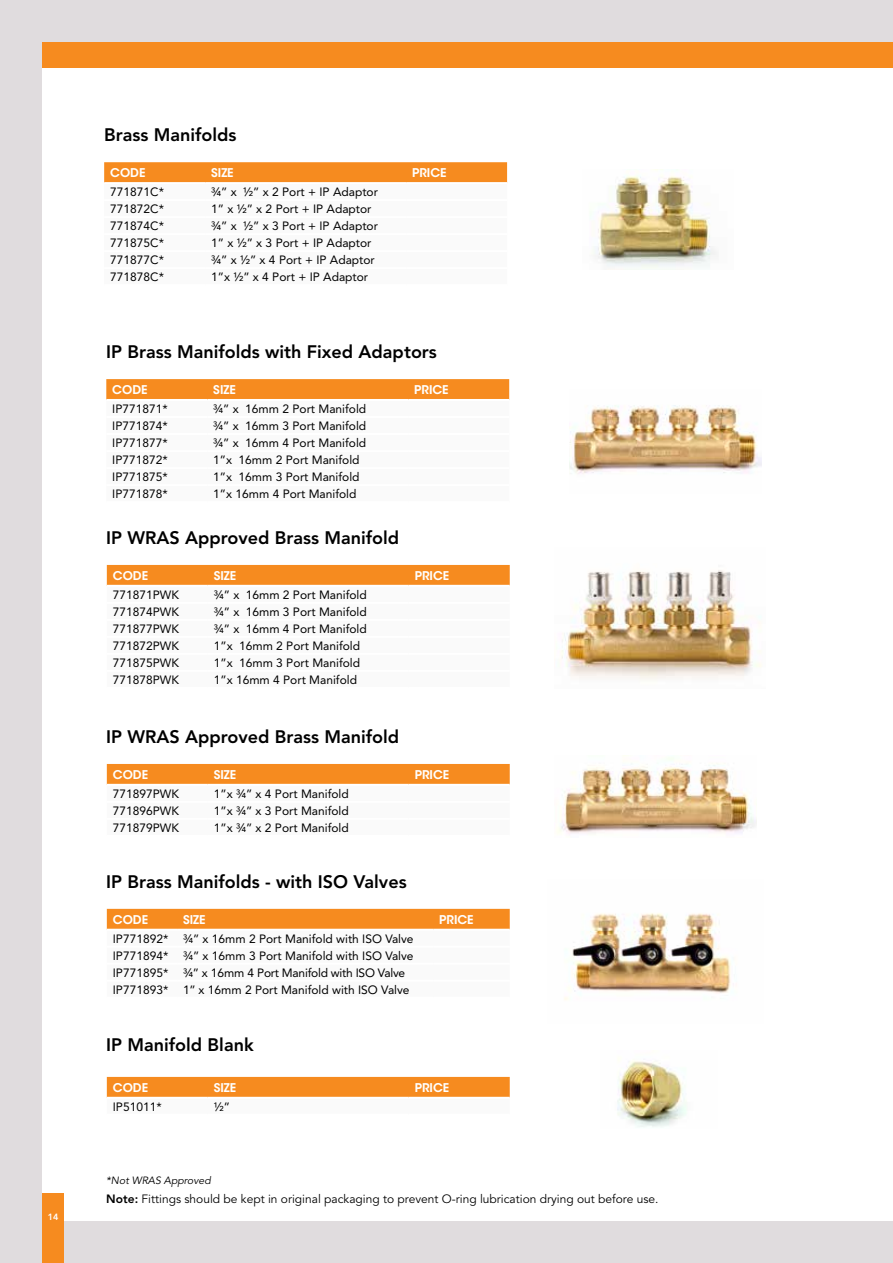
<style>
.page{position:relative;width:893px;height:1263px;background:#e0dcde}
.page>*{position:absolute;margin:0;border:0;box-sizing:border-box;transform-origin:0 0}
.t1{font:800 18px "Avenir LT Std";color:#000}
.t2{font:12px/17px "Avenir LT Std";color:#000}
.t3{font:12px "Avenir LT Std";color:#000}
.t4{font:600 12px "ITC Avant Garde Std";color:#fff}
.t5{font:10.5px "Avenir LT Std";color:#000}
.t6{font:italic 10.5px "Avenir LT Std";color:#000}
.t7{font:800 9px "Avenir LT Std";color:#fff}
.s1{font-weight:800}
</style>
<div class="page">
<div style="left:43px;top:43px;width:850px;height:1177px;background:#fff"></div>
<div style="left:43px;top:43px;width:850px;height:25px;background:#f68b1f"></div>
<div style="left:104px;top:162px;width:403px;height:20px;background:#f68b1f"></div>
<img style="left:595px;top:175px;width:122px;height:93px">
<div style="left:106px;top:379px;width:403px;height:20px;background:#f68b1f"></div>
<img style="left:570px;top:405px;width:191px;height:69px">
<div style="left:107px;top:565px;width:403px;height:20px;background:#f68b1f"></div>
<img style="left:561px;top:570px;width:200px;height:110px">
<div style="left:107px;top:764px;width:403px;height:20px;background:#f68b1f"></div>
<img style="left:557px;top:758px;width:199px;height:76px">
<div style="left:107px;top:909px;width:403px;height:20px;background:#f68b1f"></div>
<img style="left:564px;top:913px;width:167px;height:87px">
<div style="left:107px;top:1077px;width:403px;height:20px;background:#f68b1f"></div>
<img style="left:617px;top:1060px;width:70px;height:67px">
<div style="left:43px;top:1193px;width:21px;height:70px;background:#f68b1f"></div>
<p class="t7" style="left:48px;top:1212px;width:12px">14</p>
<h1 class="t1" style="left:104px;top:124px;width:134px">Brass Manifolds</h1>
<p class="t4" style="left:110px;top:165px;width:37px">CODE</p>
<p class="t4" style="left:211px;top:165px;width:24px">SIZE</p>
<p class="t4" style="left:412px;top:165px;width:36px">PRICE</p>
<p class="t2" style="left:110px;top:184px;width:55px">771871C*</p>
<p class="t2" style="left:211px;top:184px;width:168px">¾” x 1/2” x 2 Port + IP Adaptor</p>
<p class="t2" style="left:110px;top:201px;width:55px">771872C*</p>
<p class="t2" style="left:211px;top:201px;width:162px">1” x 1/2” x 2 Port + IP Adaptor</p>
<p class="t2" style="left:110px;top:218px;width:55px">771874C*</p>
<p class="t2" style="left:211px;top:218px;width:168px">¾” x 1/2” x 3 Port + IP Adaptor</p>
<p class="t2" style="left:110px;top:235px;width:55px">771875C*</p>
<p class="t2" style="left:211px;top:235px;width:162px">1” x 1/2” x 3 Port + IP Adaptor</p>
<p class="t2" style="left:110px;top:252px;width:55px">771877C*</p>
<p class="t2" style="left:211px;top:252px;width:165px">3/4” x 1/2” x 4 Port + IP Adaptor</p>
<p class="t2" style="left:110px;top:269px;width:55px">771878C*</p>
<p class="t2" style="left:211px;top:269px;width:158px">1”x 1/2” x 4 Port + IP Adaptor</p>
<h1 class="t1" style="left:106px;top:341px;width:332px">IP Brass Manifolds with Fixed Adaptors</h1>
<p class="t4" style="left:112px;top:382px;width:37px">CODE</p>
<p class="t4" style="left:213px;top:382px;width:24px">SIZE</p>
<p class="t4" style="left:414px;top:382px;width:36px">PRICE</p>
<p class="t2" style="left:112px;top:400px;width:57px">IP771871*</p>
<p class="t2" style="left:213px;top:400px;width:154px">¾” x 16mm 2 Port Manifold</p>
<p class="t2" style="left:112px;top:417px;width:57px">IP771874*</p>
<p class="t2" style="left:213px;top:417px;width:154px">¾” x 16mm 3 Port Manifold</p>
<p class="t2" style="left:112px;top:434px;width:57px">IP771877*</p>
<p class="t2" style="left:213px;top:434px;width:154px">¾” x 16mm 4 Port Manifold</p>
<p class="t2" style="left:112px;top:451px;width:57px">IP771872*</p>
<p class="t2" style="left:213px;top:451px;width:148px">1”x 16mm 2 Port Manifold</p>
<p class="t2" style="left:112px;top:468px;width:57px">IP771875*</p>
<p class="t2" style="left:213px;top:468px;width:148px">1”x 16mm 3 Port Manifold</p>
<p class="t2" style="left:112px;top:485px;width:57px">IP771878*</p>
<p class="t2" style="left:213px;top:485px;width:145px">1”x 16mm 4 Port Manifold</p>
<h1 class="t1" style="left:106px;top:527px;width:294px">IP WRAS Approved Brass Manifold</h1>
<p class="t4" style="left:113px;top:568px;width:37px">CODE</p>
<p class="t4" style="left:214px;top:568px;width:24px">SIZE</p>
<p class="t4" style="left:415px;top:568px;width:36px">PRICE</p>
<p class="t2" style="left:113px;top:586px;width:68px">771871PWK</p>
<p class="t2" style="left:214px;top:586px;width:154px">¾” x 16mm 2 Port Manifold</p>
<p class="t2" style="left:113px;top:603px;width:68px">771874PWK</p>
<p class="t2" style="left:214px;top:603px;width:154px">¾” x 16mm 3 Port Manifold</p>
<p class="t2" style="left:113px;top:620px;width:68px">771877PWK</p>
<p class="t2" style="left:214px;top:620px;width:154px">¾” x 16mm 4 Port Manifold</p>
<p class="t2" style="left:113px;top:637px;width:68px">771872PWK</p>
<p class="t2" style="left:214px;top:637px;width:148px">1”x 16mm 2 Port Manifold</p>
<p class="t2" style="left:113px;top:654px;width:68px">771875PWK</p>
<p class="t2" style="left:214px;top:654px;width:148px">1”x 16mm 3 Port Manifold</p>
<p class="t2" style="left:113px;top:671px;width:68px">771878PWK</p>
<p class="t2" style="left:214px;top:671px;width:145px">1”x 16mm 4 Port Manifold</p>
<h1 class="t1" style="left:106px;top:726px;width:294px">IP WRAS Approved Brass Manifold</h1>
<p class="t4" style="left:113px;top:767px;width:37px">CODE</p>
<p class="t4" style="left:214px;top:767px;width:24px">SIZE</p>
<p class="t4" style="left:415px;top:767px;width:36px">PRICE</p>
<p class="t2" style="left:113px;top:785px;width:68px">771897PWK</p>
<p class="t2" style="left:214px;top:785px;width:136px">1”x 3/4” x 4 Port Manifold</p>
<p class="t2" style="left:113px;top:802px;width:68px">771896PWK</p>
<p class="t2" style="left:214px;top:802px;width:136px">1”x 3/4” x 3 Port Manifold</p>
<p class="t2" style="left:113px;top:819px;width:68px">771879PWK</p>
<p class="t2" style="left:214px;top:819px;width:136px">1”x 3/4” x 2 Port Manifold</p>
<h1 class="t1" style="left:106px;top:871px;width:302px">IP Brass Manifolds - with ISO Valves</h1>
<p class="t4" style="left:113px;top:912px;width:37px">CODE</p>
<p class="t4" style="left:183px;top:912px;width:24px">SIZE</p>
<p class="t4" style="left:439px;top:912px;width:36px">PRICE</p>
<p class="t2" style="left:113px;top:930px;width:302px">IP771892* ¾” x 16mm 2 Port Manifold with ISO Valve IP771894* ¾” x 16mm 3 Port Manifold with ISO Valve IP771895* ¾” x 16mm 4 Port Manifold with ISO Valve IP771893* 1” x 16mm 2 Port Manifold with ISO Valve</p>
<h1 class="t1" style="left:106px;top:1034px;width:149px">IP Manifold Blank</h1>
<p class="t4" style="left:113px;top:1080px;width:37px">CODE</p>
<p class="t4" style="left:214px;top:1080px;width:24px">SIZE</p>
<p class="t4" style="left:415px;top:1080px;width:36px">PRICE</p>
<p class="t2" style="left:113px;top:1098px;width:50px">IP51011*</p>
<p class="t2" style="left:214px;top:1098px;width:18px">½”</p>
<p class="t6" style="left:106px;top:1175px;width:106px">*Not WRAS Approved</p>
<p class="t3" style="left:106px;top:1192px;width:554px"><span class="s1">Note:</span> Fittings should be kept in original packaging to prevent O-ring lubrication drying out before use.</p>
<p class="t5" style="left:106px;top:1192px;width:485px"><span class="s1">Note:</span> Fittings should be kept in original packaging to prevent O-ring lubrication drying out before use.</p>
</div>
